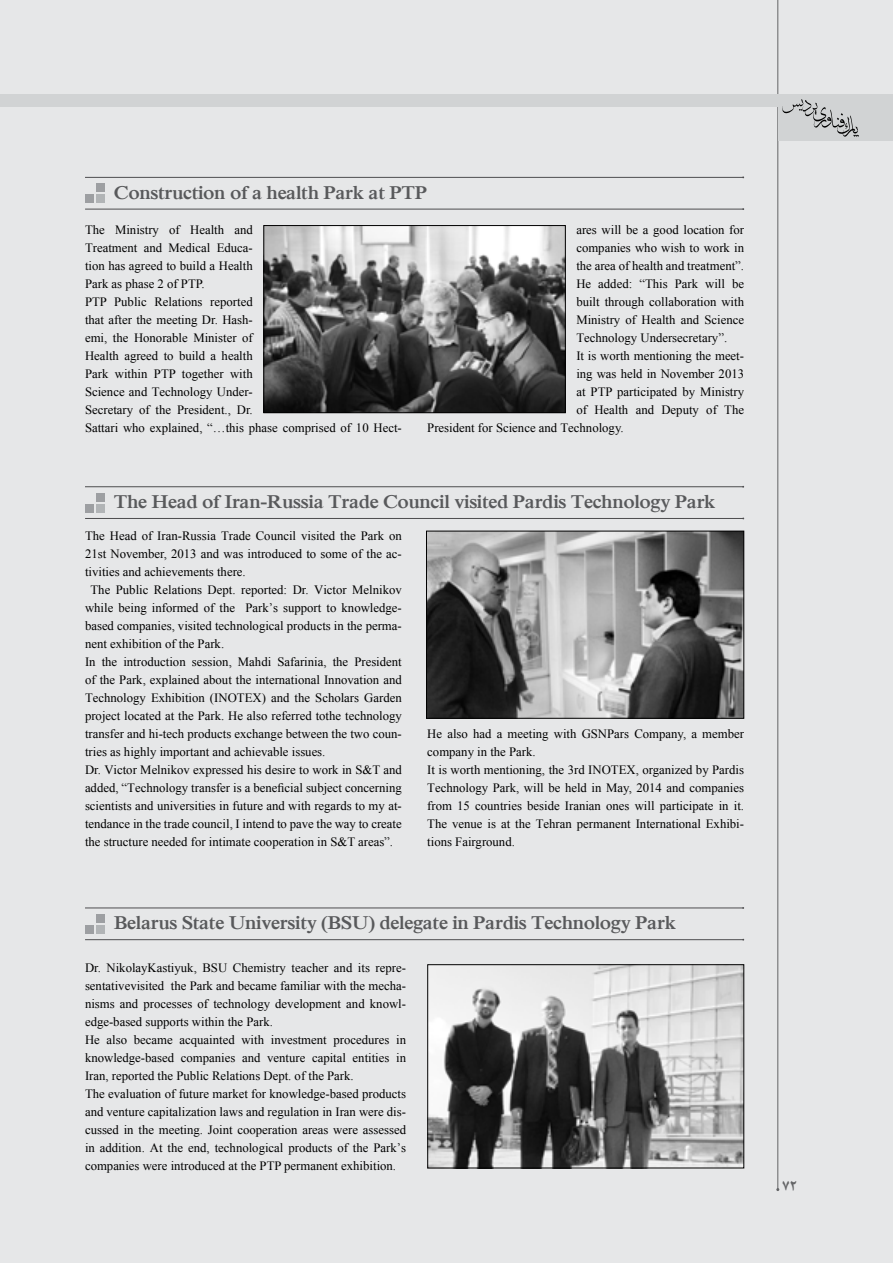
<style>
.page{position:relative;width:893px;height:1263px;background:#e6e7e8}
.page>*{position:absolute;margin:0;border:0;box-sizing:border-box;transform-origin:0 0}
.t1{font:700 19.5px "Iskoola Pota";letter-spacing:-.02em;color:#58595b}
.t2{font:700 15px "B Nazanin";color:#636466}
.t3{font:12.75px/18px "Iskoola Pota";color:#000}
</style>
<div class="page">
<div style="left:96px;top:183px;width:9px;height:9px;background:#9d9fa2"></div>
<div style="left:96px;top:194px;width:9px;height:9px;background:#b1b4b6"></div>
<div style="left:85px;top:194px;width:9px;height:9px;background:#9d9fa2"></div>
<hr style="left:85px;top:177px;width:658px;height:1px;background:#4d4d4f">
<hr style="left:85px;top:209px;width:658px;height:1px;background:#4d4d4f">
<div style="left:96px;top:493px;width:9px;height:8px;background:#9d9fa2"></div>
<div style="left:96px;top:504px;width:9px;height:8px;background:#b1b4b6"></div>
<div style="left:85px;top:504px;width:9px;height:8px;background:#9d9fa2"></div>
<hr style="left:85px;top:486px;width:658px;height:1px;background:#4d4d4f">
<hr style="left:85px;top:518px;width:658px;height:1px;background:#4d4d4f">
<div style="left:96px;top:914px;width:9px;height:9px;background:#9d9fa2"></div>
<div style="left:96px;top:925px;width:9px;height:9px;background:#b1b4b6"></div>
<div style="left:85px;top:925px;width:9px;height:9px;background:#9d9fa2"></div>
<hr style="left:85px;top:908px;width:658px;height:1px;background:#4d4d4f">
<hr style="left:85px;top:939px;width:658px;height:1px;background:#4d4d4f">
<img style="left:265px;top:227px;width:299px;height:184px">
<div style="left:263px;top:225px;width:303px;height:188px;border:1px solid #000"></div>
<img style="left:429px;top:966px;width:313px;height:200px">
<div style="left:427px;top:964px;width:317px;height:204px;border:1px solid #000"></div>
<img style="left:428px;top:533px;width:314px;height:184px">
<div style="left:426px;top:531px;width:318px;height:188px;border:1px solid #000"></div>
<hr style="left:777px;top:0;width:1px;height:1189px;background:#636466">
<div style="left:0;top:95px;width:893px;height:12px;background:#d1d3d4"></div>
<div style="left:778px;top:95px;width:115px;height:46px;background:#d1d3d4"></div>
<svg style="left:782px;top:99px;width:77px;height:38px"></svg>
<h1 class="t1" style="left:114px;top:181px;width:315px">Construction of a health Park at PTP</h1>
<p class="t3" style="left:85px;top:221px;width:21px">The</p>
<p class="t3" style="left:85px;top:257px;width:169px">tion has agreed to build a Health</p>
<p class="t3" style="left:115px;top:221px;width:45px">Ministry</p>
<p class="t3" style="left:190px;top:221px;width:35px">Health</p>
<p class="t3" style="left:234px;top:221px;width:20px">and</p>
<p class="t3" style="left:169px;top:221px;width:12px">of</p>
<p class="t3" style="left:144px;top:239px;width:20px">and</p>
<p class="t3" style="left:169px;top:239px;width:43px">Medical</p>
<p class="t3" style="left:217px;top:239px;width:38px">Educa-</p>
<p class="t3" style="left:85px;top:239px;width:54px">Treatment</p>
<p class="t3" style="left:85px;top:275px;width:121px">Park as phase 2 of PTP.</p>
<p class="t3" style="left:114px;top:293px;width:34px">Public</p>
<p class="t3" style="left:154px;top:293px;width:50px">Relations</p>
<p class="t3" style="left:210px;top:293px;width:44px">reported</p>
<p class="t3" style="left:85px;top:293px;width:23px">PTP</p>
<p class="t3" style="left:85px;top:329px;width:169px">emi, the Honorable Minister of</p>
<p class="t3" style="left:85px;top:311px;width:169px">that after the meeting Dr. Hash-</p>
<p class="t3" style="left:85px;top:347px;width:169px;text-align:right">Health agreed to build a health with</p>
<p class="t3" style="left:85px;top:365px;width:25px">Park</p>
<p class="t3" style="left:115px;top:365px;width:34px">within</p>
<p class="t3" style="left:182px;top:365px;width:43px">together</p>
<p class="t3" style="left:154px;top:365px;width:23px">PTP</p>
<p class="t3" style="left:85px;top:383px;width:169px">Science and Technology Under-</p>
<p class="t3" style="left:156px;top:401px;width:17px">the</p>
<p class="t3" style="left:177px;top:401px;width:55px">President.,</p>
<p class="t3" style="left:139px;top:401px;width:12px">of</p>
<p class="t3" style="left:85px;top:401px;width:50px">Secretary</p>
<p class="t3" style="left:237px;top:401px;width:17px">Dr.</p>
<p class="t3" style="left:85px;top:419px;width:318px">Sattari who explained, “…this phase comprised of 10 Hect-</p>
<p class="t3" style="left:576px;top:221px;width:169px">ares will be a good location for</p>
<p class="t3" style="left:576px;top:239px;width:169px;text-align:right">companies who wish to work in the area of health and treatment .“ be</p>
<p class="t3" style="left:598px;top:275px;width:35px">added:</p>
<p class="t3" style="left:639px;top:275px;width:30px">“This</p>
<p class="t3" style="left:675px;top:275px;width:25px">Park</p>
<p class="t3" style="left:705px;top:275px;width:21px">will</p>
<p class="t3" style="left:576px;top:275px;width:169px">He<br>built through collaboration with<br>Ministry of Health and Science<br>Technology Undersecretary .“</p>
<p class="t3" style="left:576px;top:365px;width:169px">ing was held in November 2013</p>
<p class="t3" style="left:576px;top:347px;width:169px">It is worth mentioning the meet-</p>
<p class="t3" style="left:576px;top:383px;width:169px;text-align:right">at PTP participated by Ministry<br>The</p>
<p class="t3" style="left:594px;top:401px;width:35px">Health</p>
<p class="t3" style="left:636px;top:401px;width:20px">and</p>
<p class="t3" style="left:427px;top:401px;width:198px;text-indent:149px">of<br>President for Science and Technology.</p>
<p class="t3" style="left:706px;top:401px;width:12px">of</p>
<p class="t3" style="left:661px;top:401px;width:39px">Deputy</p>
<h1 class="t1" style="left:114px;top:491px;width:603px">The Head of Iran-Russia Trade Council visited Pardis Technology Park</h1>
<p class="t3" style="left:85px;top:527px;width:318px">The Head of Iran-Russia Trade Council visited the Park on</p>
<p class="t3" style="left:85px;top:563px;width:162px">tivities and achievements there.</p>
<p class="t3" style="left:85px;top:545px;width:318px">21st November, 2013 and was introduced to some of the ac-</p>
<p class="t3" style="left:91px;top:581px;width:313px">The Public Relations Dept. reported: Dr. Victor Melnikov</p>
<p class="t3" style="left:85px;top:599px;width:152px">while being informed of the</p>
<p class="t3" style="left:245px;top:599px;width:158px">Park s’ support to knowledge-</p>
<p class="t3" style="left:85px;top:617px;width:318px">based companies, visited technological products in the perma-</p>
<p class="t3" style="left:85px;top:635px;width:141px">nent exhibition of the Park.</p>
<p class="t3" style="left:102px;top:653px;width:17px">the</p>
<p class="t3" style="left:123px;top:653px;width:64px">introduction</p>
<p class="t3" style="left:192px;top:653px;width:42px">session,</p>
<p class="t3" style="left:238px;top:653px;width:35px">Mahdi</p>
<p class="t3" style="left:277px;top:653px;width:51px">Safarinia,</p>
<p class="t3" style="left:333px;top:653px;width:17px">the</p>
<p class="t3" style="left:354px;top:653px;width:49px">President</p>
<p class="t3" style="left:85px;top:653px;width:318px">In<br>of the Park, explained about the international Innovation and Technology Exhibition (INOTEX) and the Scholars Garden project located at the Park. He also referred tothe technology</p>
<p class="t3" style="left:85px;top:743px;width:242px">tries as highly important and achievable issues.</p>
<p class="t3" style="left:85px;top:725px;width:318px">transfer and hi-tech products exchange between the two coun-</p>
<p class="t3" style="left:85px;top:761px;width:318px">Dr. Victor Melnikov expressed his desire to work in &amp;S T and added “, Technology transfer is a beneficial subject concerning</p>
<p class="t3" style="left:85px;top:815px;width:318px">tendance in the trade council I, intend to pave the way to create</p>
<p class="t3" style="left:85px;top:797px;width:318px">scientists and universities in future and with regards to my at-</p>
<p class="t3" style="left:85px;top:833px;width:310px">the structure needed for intimate cooperation in &amp;S T areas .“</p>
<p class="t3" style="left:427px;top:725px;width:318px">He also had a meeting with GSNPars Company a, member company in the Park.<br>It is worth mentioning, the 3rd INOTEX, organized by Pardis Technology Park, will be held in May, 2014 and companies from 15 countries beside Iranian ones will participate in .i t</p>
<p class="t3" style="left:427px;top:833px;width:89px">tions Fairground.</p>
<p class="t3" style="left:427px;top:815px;width:318px">The venue is at the Tehran permanent International Exhibi-</p>
<h1 class="t1" style="left:114px;top:912px;width:564px">Belarus State University (BSU) delegate in Pardis Technology Park</h1>
<p class="t3" style="left:85px;top:959px;width:323px">Dr. NikolayKastiyuk, BSU Chemistry teacher and its repre-</p>
<p class="t3" style="left:85px;top:977px;width:81px">sentativevisited</p>
<p class="t3" style="left:171px;top:977px;width:237px">the Park and became familiar with the mecha-</p>
<p class="t3" style="left:85px;top:995px;width:323px">nisms and processes of technology development and knowl-</p>
<p class="t3" style="left:85px;top:1013px;width:190px">edge-based supports within the Park.</p>
<p class="t3" style="left:107px;top:1031px;width:22px">also</p>
<p class="t3" style="left:134px;top:1031px;width:40px">became</p>
<p class="t3" style="left:179px;top:1031px;width:57px">acquainted</p>
<p class="t3" style="left:241px;top:1031px;width:24px">with</p>
<p class="t3" style="left:271px;top:1031px;width:57px">investment</p>
<p class="t3" style="left:333px;top:1031px;width:57px">procedures</p>
<p class="t3" style="left:396px;top:1031px;width:11px">in</p>
<p class="t3" style="left:85px;top:1031px;width:16px">He</p>
<p class="t3" style="left:85px;top:1049px;width:323px">knowledge-based<br>Iran, reported the Public Relations Dept. of the Park.<br>The evaluation of future market for knowledge-based products</p>
<p class="t3" style="left:85px;top:1121px;width:323px">cussed in the meeting. Joint cooperation areas were assessed</p>
<p class="t3" style="left:181px;top:1049px;width:56px">companies</p>
<p class="t3" style="left:242px;top:1049px;width:20px">and</p>
<p class="t3" style="left:312px;top:1049px;width:35px">capital</p>
<p class="t3" style="left:353px;top:1049px;width:38px">entities</p>
<p class="t3" style="left:396px;top:1049px;width:11px">in</p>
<p class="t3" style="left:267px;top:1049px;width:40px">venture</p>
<p class="t3" style="left:85px;top:1103px;width:323px">and venture capitalization laws and regulation in Iran were dis-</p>
<p class="t3" style="left:85px;top:1139px;width:323px">in addition. At the end, technological products of the Park s’ companies were introduced at the PTP permanent exhibition.</p>
<p class="t2" style="left:782px;top:1176px;width:17px">72</p>
</div>
